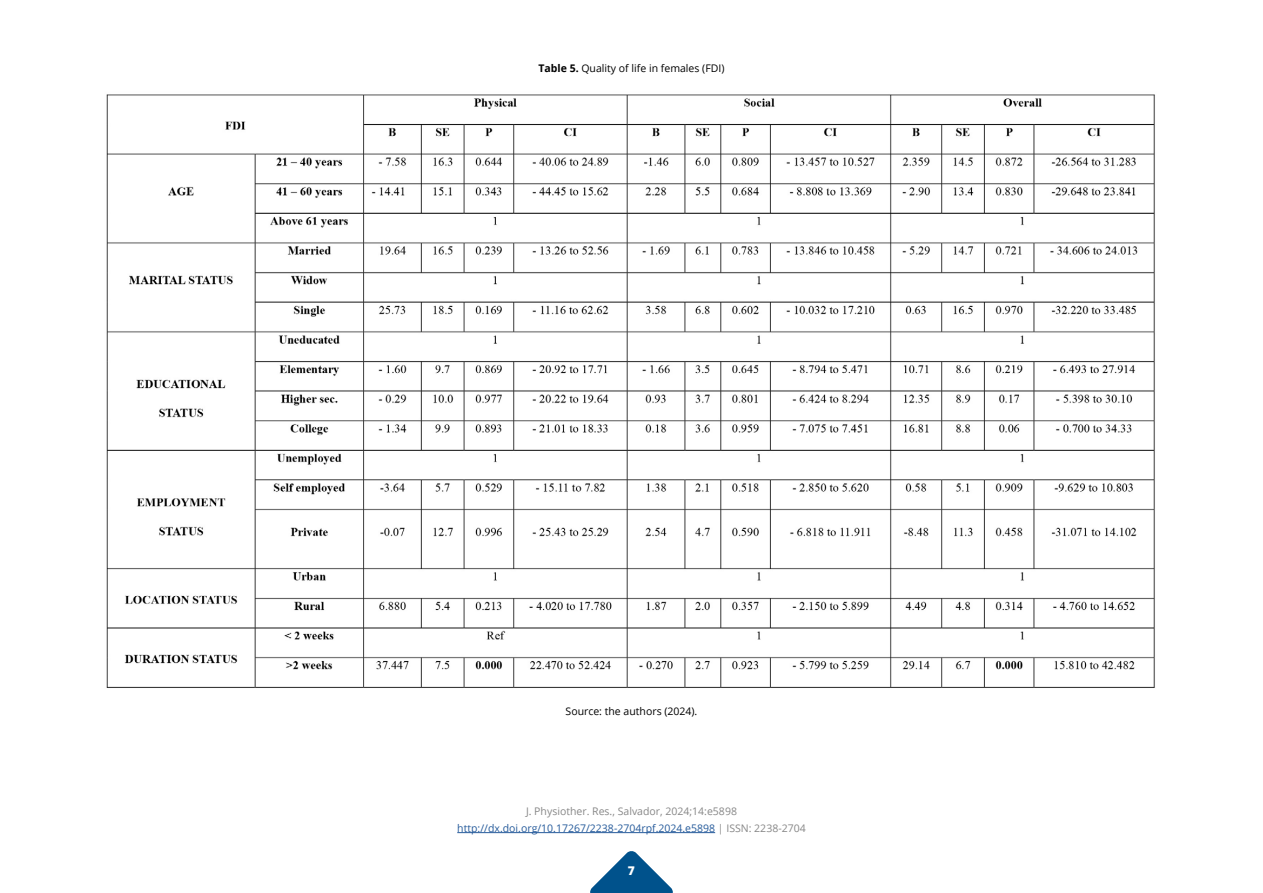
<style>
.page{position:relative;width:1263px;height:893px;background:#fff}
.page>*{position:absolute;margin:0;border:0;box-sizing:border-box;transform-origin:0 0}
.t1{font:800 12px "Open Sans";color:#fff}
.t2{font:10.5px/16.5px "Open Sans";color:#878787;text-align:center}
.t3{font:10.5px "Open Sans";color:#000}
.s1{font-weight:700}
.s2{color:#265b9b}
</style>
<div class="page">
<svg style="left:590px;top:851px;width:83px;height:42px"></svg>
<hr style="left:457px;top:832px;width:258px;height:1px;background:#265b9b">
<img style="left:106px;top:94px;width:1049px;height:594px">
<p class="t3" style="left:538px;top:61px;width:187px"><span class="s1">Table 5.</span> Quality of life in females (FDI)</p>
<p class="t3" style="left:565px;top:704px;width:133px">Source: the authors (2024).</p>
<p class="t2" style="left:457px;top:803px;width:350px">J. Physiother. Res., Salvador, 2024;14:e5898 <span class="s2">http://dx.doi.org/10.17267/2238-2704rpf.2024.e5898</span> | ISSN: 2238-2704</p>
<p class="t1" style="left:628px;top:862px;width:9px">7</p>
</div>
